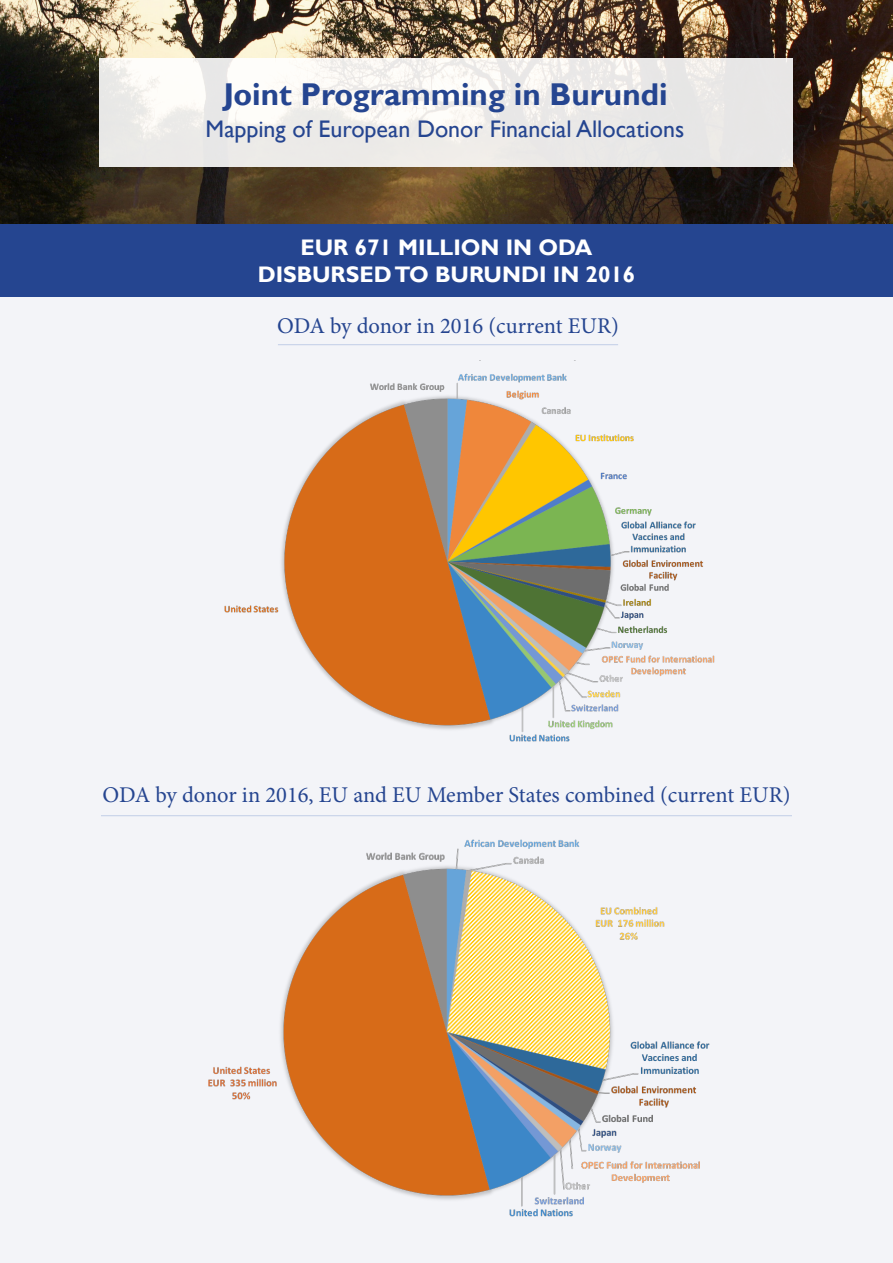
<style>
.page{position:relative;width:893px;height:1263px;background:#fff}
.page>*{position:absolute;margin:0;border:0;box-sizing:border-box;transform-origin:0 0}
.t1{font:700 31.5px "Gill Sans";color:#254590}
.t2{font:24px "Gill Sans";color:#254590}
.t3{font:22.5px "Minion Pro";color:#254590}
.t4{font:700 22.5px "Gill Sans";color:#fff}
</style>
<div class="page">
<div style="left:0;top:109px;width:893px;height:1154px;background:#f3f4f8"></div>
<img style="left:0;top:0;width:893px;height:224px">
<svg style="left:99px;top:58px;width:693px;height:108px;fill:#eceae8"></svg>
<img style="left:224px;top:373px;width:491px;height:369px">
<hr style="left:278px;top:344px;width:340px;height:1px;background:#c4d0e8">
<div style="left:0;top:224px;width:893px;height:73px;background:#254590"></div>
<img style="left:208px;top:839px;width:502px;height:378px">
<hr style="left:101px;top:815px;width:691px;height:1px;background:#c4d0e8">
<p class="t1" style="left:224px;top:75px;width:445px">Joint Programming in Burundi</p>
<p class="t2" style="left:206px;top:115px;width:480px">Mapping of European Donor Financial Allocations</p>
<p class="t4" style="left:300px;top:233px;width:294px">EUR 671 MILLION IN ODA</p>
<p class="t4" style="left:258px;top:260px;width:379px">DISBURSED TO BURUNDI IN 2016</p>
<p class="t3" style="left:277px;top:311px;width:343px">ODA by donor in 2016 (current EUR)</p>
<p class="t3" style="left:103px;top:780px;width:689px">ODA by donor in 2016, EU and EU Member States combined (current EUR)</p>
</div>
